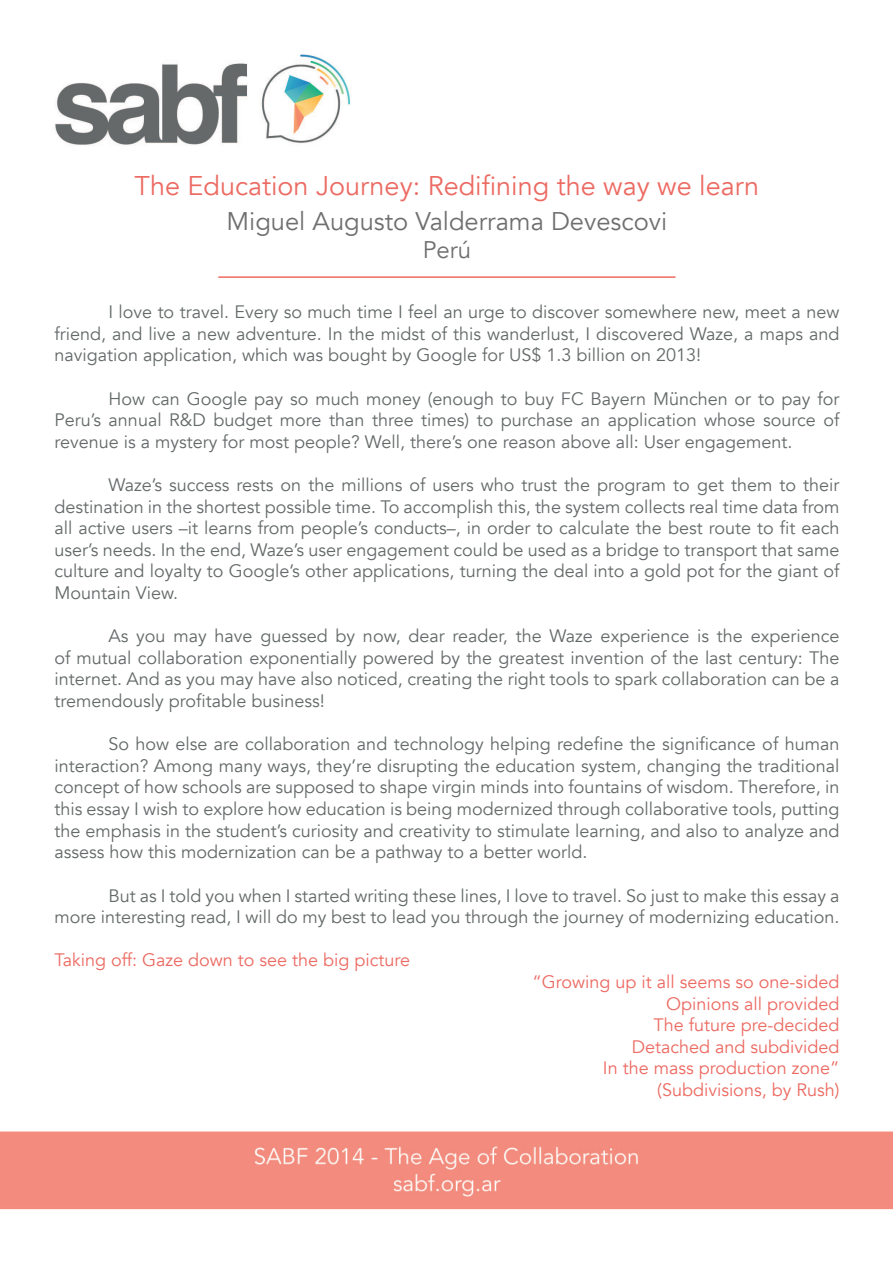
<style>
.page{position:relative;width:893px;height:1263px;background:#fff}
.page>*{position:absolute;margin:0;border:0;box-sizing:border-box;transform-origin:0 0}
.t1{font:27px "Avenir";color:#ec6a62}
.t2{font:25.5px "Avenir";color:#6f6f6f}
.t3{font:24px "Avenir";color:#6f6f6f}
.t4{font:18px/21.6px "Avenir";color:#646969;text-align:justify}
.t5{font:18px "Avenir";color:#ec6a62}
</style>
<div class="page">
<img style="left:0;top:54px;width:893px;height:1156px">
<hr style="left:218px;top:276px;width:457px;height:2px;background:#ec6a62">
<p class="t1" style="left:135px;top:170px;width:626px">The Education Journey: Redifining the way we learn</p>
<p class="t2" style="left:227px;top:206px;width:442px">Miguel Augusto Valderrama Devescovi</p>
<p class="t3" style="left:423px;top:236px;width:50px">Perú</p>
<p class="t4" style="left:54px;top:302px;width:786px;text-indent:54px">I love to travel. Every so much time I feel an urge to discover somewhere new, meet a new friend, and live a new adventure. In the midst of this wanderlust, I discovered Waze, a maps and navigation application, which was bought by Google for US$ 1.3 billion on 2013!</p>
<p class="t4" style="left:54px;top:388px;width:786px;text-indent:54px">How can Google pay so much money (enough to buy FC Bayern München or to pay for Peru’s annual R&amp;D budget more than three times) to purchase an application whose source of revenue is a mystery for most people? Well, there’s one reason above all: User engagement.</p>
<p class="t4" style="left:54px;top:474px;width:786px;text-indent:54px">Waze’s success rests on the millions of users who trust the program to get them to their destination in the shortest possible time. To accomplish this, the system collects real time data from all active users –it learns from people’s conducts–, in order to calculate the best route to fit each user’s needs. In the end, Waze’s user engagement could be used as a bridge to transport that same culture and loyalty to Google’s other applications, turning the deal into a gold pot for the giant of Mountain View.</p>
<p class="t4" style="left:54px;top:626px;width:786px;text-indent:54px">As you may have guessed by now, dear reader, the Waze experience is the experience of mutual collaboration exponentially powered by the greatest invention of the last century: The internet. And as you may have also noticed, creating the right tools to spark collaboration can be a tremendously profitable business!</p>
<p class="t4" style="left:54px;top:734px;width:786px;text-indent:54px">So how else are collaboration and technology helping redefine the significance of human interaction? Among many ways, they’re disrupting the education system, changing the traditional concept of how schools are supposed to shape virgin minds into fountains of wisdom. Therefore, in this essay I wish to explore how education is being modernized through collaborative tools, putting the emphasis in the student’s curiosity and creativity to stimulate learning, and also to analyze and assess how this modernization can be a pathway to a better world.</p>
<p class="t4" style="left:54px;top:885px;width:786px;text-align:right">But as I told you when I started writing these lines, I love to travel. So just to make this essay a<br>more interesting read, I will do my best to lead you through the journey of modernizing education.</p>
<p class="t5" style="left:54px;top:949px;width:357px">Taking off: Gaze down to see the big picture</p>
<p class="t5" style="left:532px;top:971px;width:309px">“Growing up it all seems so one-sided</p>
<p class="t5" style="left:666px;top:992px;width:175px">Opinions all provided</p>
<p class="t5" style="left:653px;top:1014px;width:187px">The future pre-decided</p>
<p class="t5" style="left:632px;top:1036px;width:209px">Detached and subdivided</p>
<p class="t5" style="left:603px;top:1057px;width:238px">In the mass production zone”</p>
<p class="t5" style="left:657px;top:1079px;width:184px">(Subdivisions, by Rush)</p>
</div>
